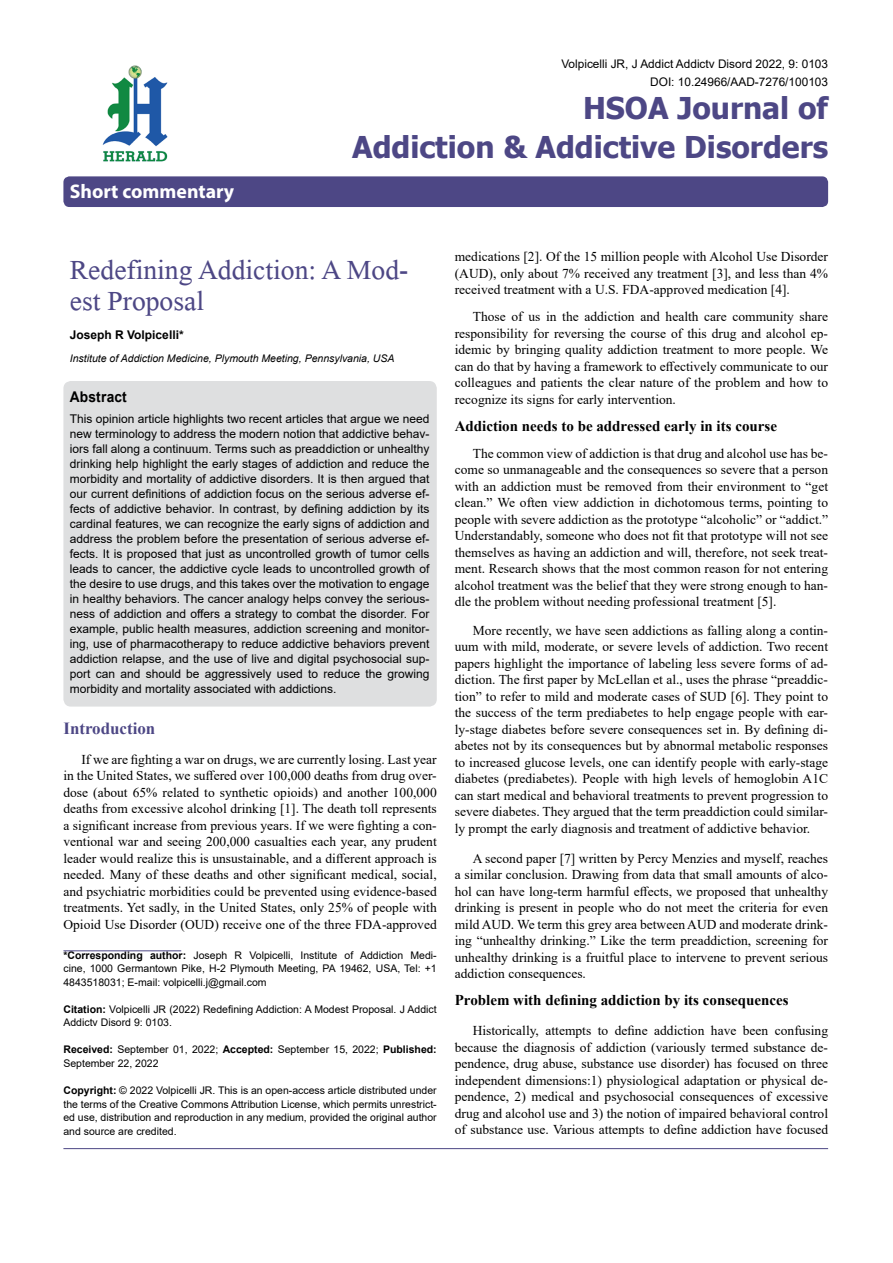
<style>
.page{position:relative;width:893px;height:1263px;background:#fff}
.page>*{position:absolute;margin:0;border:0;box-sizing:border-box;transform-origin:0 0}
.t1{font:41.25px/31.5px "Microsoft Himalaya";color:#4d4785}
.t2{font:700 30px/39px "Tahoma";color:#4d4785;text-align:right}
.t3{font:700 19.8px "Myriad Hebrew";color:#fff}
.t4{font:700 16.95px "Times New Roman";color:#4d4785}
.t5{font:700 15px "Times New Roman";color:#000}
.t6{font:700 14.85px "Arial";letter-spacing:.015em;color:#000;scale:.93 1}
.t7{font:13.5px/16.5px "Times New Roman";color:#000;text-align:justify}
.t8{font:12px/15px "Arial";color:#000;text-align:justify}
.t9{font:700 12px "Arial";color:#000}
.t10{font:11.85px/18px "Arial";color:#000;text-align:right}
.t11{font:10.5px/13.5px "Arial";color:#000;text-align:justify}
.t12{font:italic 10.5px "Arial";color:#000}
.s1{font-weight:700}
</style>
<div class="page">
<div style="left:63px;top:176px;width:765px;height:31px;background:#4d4785;border-radius:6px"></div>
<hr style="left:63px;top:950px;width:118px;height:1px;background:#4d4785">
<img style="left:102px;top:65px;width:66px;height:97px">
<hr style="left:63px;top:1148px;width:765px;height:1px;background:#4d4785">
<div style="left:63px;top:381px;width:374px;height:325px;background:#dedfe0;border-radius:8px"></div>
<h3 class="t3" style="left:70px;top:180px;width:166px">Short commentary</h3>
<p class="t10" style="left:561px;top:55px;width:268px">Volpicelli JR, J Addict Addictv Disord 2022, 9: 0103<br>DOI: 10.24966/AAD-7276/100103</p>
<h2 class="t2" style="left:352px;top:89px;width:478px">HSOA Journal of<br>Addiction &amp; Addictive Disorders</h2>
<h1 class="t1" style="left:70px;top:249px;width:340px">Redefining Addiction: A Mod&shy;est Proposal</h1>
<p class="t9" style="left:70px;top:327px;width:115px">Joseph R Volpicelli*</p>
<p class="t12" style="left:70px;top:351px;width:326px">Institute of Addiction Medicine, Plymouth Meeting, Pennsylvania, USA</p>
<p class="t6" style="left:70px;top:386px;width:63px">Abstract</p>
<p class="t8" style="left:70px;top:411px;width:361px">This opinion article highlights two recent articles that argue we need new terminology to address the modern notion that addictive behav&shy;iors fall along a continuum. Terms such as preaddiction or unhealthy drinking help highlight the early stages of addiction and reduce the morbidity and mortality of addictive disorders. It is then argued that our current definitions of addiction focus on the serious adverse ef&shy;fects of addictive behavior. In contrast, by defining addiction by its cardinal features, we can recognize the early signs of addiction and address the problem before the presentation of serious adverse ef&shy;fects. It is proposed that just as uncontrolled growth of tumor cells leads to cancer, the addictive cycle leads to uncontrolled growth of the desire to use drugs, and this takes over the motivation to engage in healthy behaviors. The cancer analogy helps convey the serious&shy;ness of addiction and offers a strategy to combat the disorder. For example, public health measures, addiction screening and monitor&shy;ing, use of pharmacotherapy to reduce addictive behaviors prevent addiction relapse, and the use of live and digital psychosocial sup&shy;port can and should be aggressively used to reduce the growing morbidity and mortality associated with addictions.</p>
<p class="t4" style="left:63px;top:716px;width:93px">Introduction</p>
<p class="t7" style="left:63px;top:751px;width:375px;text-indent:18px">If we are fighting a war on drugs, we are currently losing. Last year in the United States, we suffered over 100,000 deaths from drug over&shy;dose (about 65% related to synthetic opioids) and another 100,000 deaths from excessive alcohol drinking [1]. The death toll represents a significant increase from previous years. If we were fighting a con&shy;ventional war and seeing 200,000 casualties each year, any prudent leader would realize this is unsustainable, and a different approach is needed. Many of these deaths and other significant medical, social, and psychiatric morbidities could be prevented using evidence-based treatments. Yet sadly, in the United States, only 25% of people with Opioid Use Disorder (OUD) receive one of the three FDA-approved</p>
<p class="t11" style="left:63px;top:948px;width:375px"><span class="s1">*Corresponding author:</span> Joseph R Volpicelli, Institute of Addiction Medi&shy;cine, 1000 Germantown Pike, H-2 Plymouth Meeting, PA 19462, USA, Tel: +1<br>4843518031; E-mail: volpicelli.j@gmail.com</p>
<p class="t11" style="left:63px;top:1002px;width:375px"><span class="s1">Citation:</span> Volpicelli JR (2022) Redefining Addiction: A Modest Proposal. J Addict<br>Addictv Disord 9: 0103.</p>
<p class="t11" style="left:63px;top:1043px;width:375px"><span class="s1">Received:</span> September 01, 2022; <span class="s1">Accepted:</span> September 15, 2022; <span class="s1">Published:<br></span>September 22, 2022</p>
<p class="t11" style="left:63px;top:1083px;width:375px"><span class="s1">Copyright:</span> © 2022 Volpicelli JR. This is an open-access article distributed under the terms of the Creative Commons Attribution License, which permits unrestrict&shy;ed use, distribution and reproduction in any medium, provided the original author and source are credited.</p>
<p class="t7" style="left:455px;top:248px;width:375px">medications [2]. Of the 15 million people with Alcohol Use Disorder (AUD), only about 7% received any treatment [3], and less than 4% received treatment with a U.S. FDA-approved medication [4].</p>
<p class="t7" style="left:455px;top:308px;width:375px;text-indent:18px">Those of us in the addiction and health care community share responsibility for reversing the course of this drug and alcohol ep&shy;idemic by bringing quality addiction treatment to more people. We can do that by having a framework to effectively communicate to our colleagues and patients the clear nature of the problem and how to recognize its signs for early intervention.</p>
<p class="t5" style="left:455px;top:415px;width:324px">Addiction needs to be addressed early in its course</p>
<p class="t7" style="left:455px;top:445px;width:375px;text-indent:18px">The common view of addiction is that drug and alcohol use has be&shy;come so unmanageable and the consequences so severe that a person with an addiction must be removed from their environment to “get clean.” We often view addiction in dichotomous terms, pointing to people with severe addiction as the prototype “alcoholic” or “addict.” Understandably, someone who does not fit that prototype will not see themselves as having an addiction and will, therefore, not seek treat&shy;ment. Research shows that the most common reason for not entering alcohol treatment was the belief that they were strong enough to han&shy;dle the problem without needing professional treatment [5].</p>
<p class="t7" style="left:455px;top:622px;width:375px;text-indent:18px">More recently, we have seen addictions as falling along a contin&shy;uum with mild, moderate, or severe levels of addiction. Two recent papers highlight the importance of labeling less severe forms of ad&shy;diction. The first paper by McLellan et al., uses the phrase “preaddic&shy;tion” to refer to mild and moderate cases of SUD [6]. They point to the success of the term prediabetes to help engage people with ear&shy;ly-stage diabetes before severe consequences set in. By defining di&shy;abetes not by its consequences but by abnormal metabolic responses to increased glucose levels, one can identify people with early-stage diabetes (prediabetes). People with high levels of hemoglobin A1C can start medical and behavioral treatments to prevent progression to severe diabetes. They argued that the term preaddiction could similar&shy;ly prompt the early diagnosis and treatment of addictive behavior.</p>
<p class="t7" style="left:455px;top:850px;width:375px;text-indent:18px">A second paper [7] written by Percy Menzies and myself, reaches a similar conclusion. Drawing from data that small amounts of alco&shy;hol can have long-term harmful effects, we proposed that unhealthy drinking is present in people who do not meet the criteria for even mild AUD. We term this grey area between AUD and moderate drink&shy;ing “unhealthy drinking.” Like the term preaddiction, screening for unhealthy drinking is a fruitful place to intervene to prevent serious addiction consequences.</p>
<p class="t5" style="left:455px;top:990px;width:335px">Problem with defining addiction by its consequences</p>
<p class="t7" style="left:455px;top:1022px;width:375px;text-indent:18px">Historically, attempts to define addiction have been confusing because the diagnosis of addiction (variously termed substance de&shy;pendence, drug abuse, substance use disorder) has focused on three independent dimensions:1) physiological adaptation or physical de&shy;pendence, 2) medical and psychosocial consequences of excessive drug and alcohol use and 3) the notion of impaired behavioral control of substance use. Various attempts to define addiction have focused</p>
</div>
